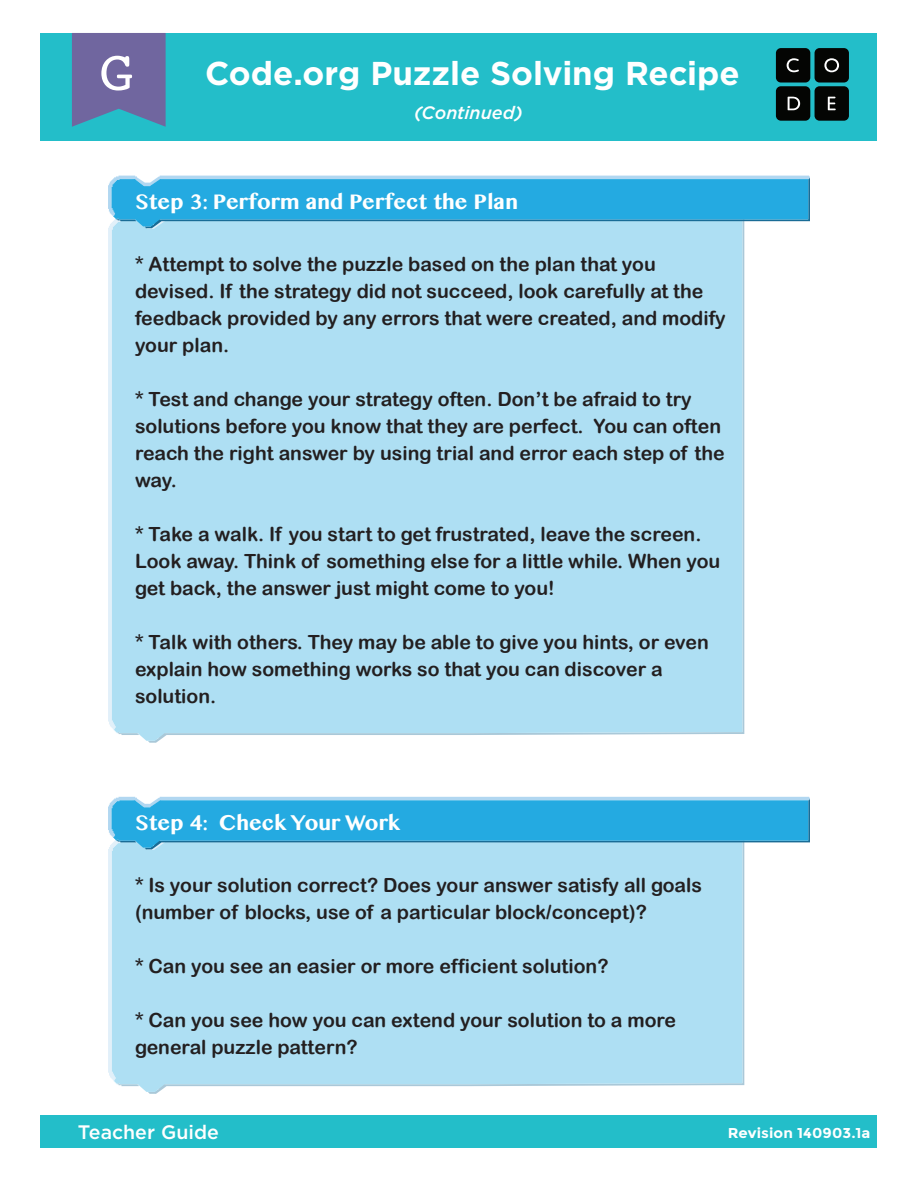
<style>
.page{position:relative;width:918px;height:1184px;background:#fff}
.page>*{position:absolute;margin:0;border:0;box-sizing:border-box;transform-origin:0 0}
.t1{font:57px "Courier";color:#fff}
.t2{font:700 33px "Gotham";color:#fff}
.t3{font:700 21px "Malayalam MN";color:#fff}
.t4{font:19.5px/27px "Arial Rounded MT Bold";color:#231f20}
.t5{font:500 19.5px "Gotham";color:#fff}
.t6{font:italic 500 18px "Gotham";color:#fff}
.t7{font:700 14.25px "Montserrat";letter-spacing:.005em;color:#fff;scale:1.05 1}
</style>
<div class="page">
<div style="left:40px;top:33px;width:838px;height:107px;background:#23bec9"></div>
<div style="left:776px;top:48px;width:34px;height:34px;background:#040503;border-radius:5px"></div>
<div style="left:815px;top:48px;width:34px;height:34px;background:#040503;border-radius:5px"></div>
<div style="left:776px;top:86px;width:34px;height:35px;background:#040503;border-radius:5px"></div>
<div style="left:815px;top:86px;width:34px;height:35px;background:#040503;border-radius:5px"></div>
<svg style="left:824px;top:58px;width:15px;height:14px"></svg>
<svg style="left:788px;top:97px;width:12px;height:13px"></svg>
<svg style="left:828px;top:97px;width:8px;height:13px"></svg>
<svg style="left:787px;top:58px;width:12px;height:14px"></svg>
<svg style="left:72px;top:33px;width:94px;height:94px;background:#686ea3"></svg>
<div style="left:112px;top:228px;width:630px;height:513px;background:#aedff3"></div>
<div style="left:112px;top:849px;width:630px;height:243px;background:#aedff3"></div>
<svg style="left:108px;top:175px;width:702px;height:53px;background:#45b4e3"></svg>
<svg style="left:108px;top:796px;width:702px;height:53px;background:#45b4e3"></svg>
<div style="left:40px;top:1115px;width:838px;height:32px;background:#23bec9"></div>
<h1 class="t1" style="left:100px;top:28px;width:36px">G</h1>
<h2 class="t2" style="left:205px;top:51px;width:536px">Code.org Puzzle Solving Recipe</h2>
<p class="t6" style="left:414px;top:101px;width:110px">(Continued)</p>
<p class="t3" style="left:135px;top:188px;width:385px">Step 3: Perform and Perfect the Plan</p>
<p class="t4" style="left:135px;top:250px;width:592px">* Attempt to solve the puzzle based on the plan that you devised. If the strategy did not succeed, look carefully at the feedback provided by any errors that were created, and modify your plan.</p>
<p class="t4" style="left:135px;top:385px;width:591px">* Test and change your strategy often. Don’t be afraid to try solutions before you know that they are perfect. You can often reach the right answer by using trial and error each step of the way.</p>
<p class="t4" style="left:135px;top:520px;width:587px">* Take a walk. If you start to get frustrated, leave the screen.<br>Look away. Think of something else for a little while. When you get back, the answer just might come to you!</p>
<p class="t4" style="left:135px;top:628px;width:575px">* Talk with others. They may be able to give you hints, or even explain how something works so that you can discover a solution.</p>
<p class="t3" style="left:135px;top:809px;width:267px">Step 4: Check Your Work</p>
<p class="t4" style="left:135px;top:871px;width:568px">* Is your solution correct? Does your answer satisfy all goals (number of blocks, use of a particular block/concept)?</p>
<p class="t4" style="left:135px;top:952px;width:475px">* Can you see an easier or more efficient solution?</p>
<p class="t4" style="left:135px;top:1006px;width:543px">* Can you see how you can extend your solution to a more general puzzle pattern?</p>
<p class="t5" style="left:78px;top:1119px;width:143px">Teacher Guide</p>
<p class="t7" style="left:728px;top:1124px;width:138px">Revision 140903.1a</p>
</div>
